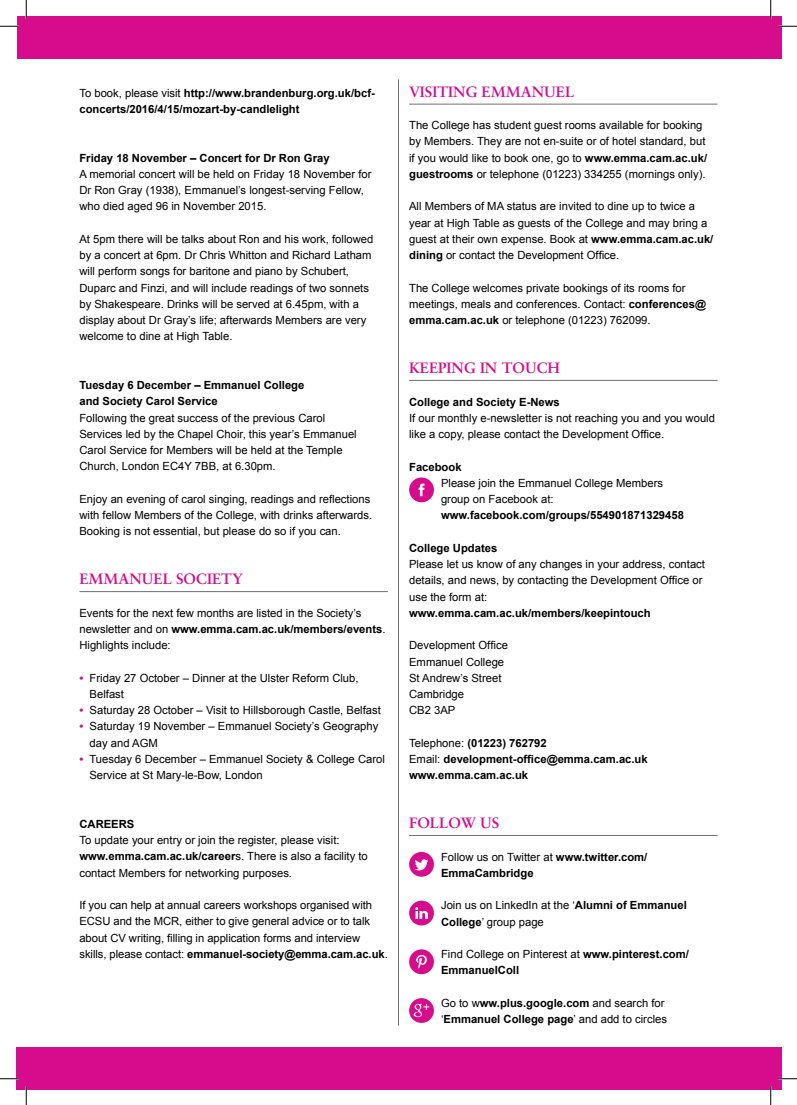
<style>
.page{position:relative;width:797px;height:1105px;background:#fff}
.page>*{position:absolute;margin:0;border:0;box-sizing:border-box;transform-origin:0 0}
.t1{font:700 15px "Sabon";color:#d60c8c}
.t2{font:11.25px/16.2px "Arial";color:#000}
.t3{font:700 11.25px/16.2px "Arial";color:#000}
.s1{font-weight:400}
.s2{font-weight:700}
.s3{font-weight:700;color:#d60c8c}
</style>
<div class="page">
<hr style="left:79px;top:591px;width:309px;height:1px;background:#717073">
<hr style="left:398px;top:79px;width:1px;height:946px;background:#717073">
<div style="left:17px;top:16px;width:764px;height:42px;background:#d60c8c"></div>
<div style="left:16px;top:1047px;width:765px;height:42px;background:#d60c8c"></div>
<hr style="left:409px;top:104px;width:308px;height:1px;background:#717073">
<hr style="left:409px;top:380px;width:308px;height:1px;background:#717073">
<hr style="left:409px;top:835px;width:308px;height:1px;background:#717073">
<svg style="left:409px;top:852px;width:25px;height:25px"></svg>
<svg style="left:409px;top:901px;width:25px;height:24px"></svg>
<svg style="left:409px;top:949px;width:25px;height:25px"></svg>
<svg style="left:409px;top:998px;width:25px;height:25px"></svg>
<svg style="left:409px;top:477px;width:25px;height:25px"></svg>
<svg style="left:0;top:25px;width:19px;height:2px"></svg>
<svg style="left:778px;top:25px;width:19px;height:2px"></svg>
<svg style="left:0;top:1078px;width:19px;height:1px"></svg>
<svg style="left:778px;top:1078px;width:19px;height:1px"></svg>
<svg style="left:25px;top:0;width:2px;height:19px"></svg>
<svg style="left:25px;top:1086px;width:2px;height:19px"></svg>
<svg style="left:770px;top:0;width:1px;height:19px"></svg>
<svg style="left:770px;top:1086px;width:1px;height:19px"></svg>
<p class="t3" style="left:79px;top:85px;width:297px"><span class="s1">To book, please visit</span> http://www.brandenburg.org.uk/bcf&shy;concerts/2016/4/15/mozart-by-candlelight</p>
<p class="t3" style="left:79px;top:150px;width:252px">Friday 18 November – Concert for Dr Ron Gray</p>
<p class="t2" style="left:79px;top:166px;width:293px">A memorial concert will be held on Friday 18 November for<br>Dr Ron Gray (1938), Emmanuel’s longest-serving Fellow, who died aged 96 in November 2015.</p>
<p class="t2" style="left:79px;top:231px;width:295px">At 5pm there will be talks about Ron and his work, followed by a concert at 6pm. Dr Chris Whitton and Richard Latham will perform songs for baritone and piano by Schubert, Duparc and Finzi, and will include readings of two sonnets by Shakespeare. Drinks will be served at 6.45pm, with a display about Dr Gray’s life; afterwards Members are very welcome to dine at High Table.</p>
<p class="t3" style="left:79px;top:377px;width:226px">Tuesday 6 December – Emmanuel College and Society Carol Service</p>
<p class="t2" style="left:79px;top:410px;width:279px">Following the great success of the previous Carol Services led by the Chapel Choir, this year’s Emmanuel Carol Service for Members will be held at the Temple Church, London EC4Y 7BB, at 6.30pm.</p>
<p class="t2" style="left:79px;top:491px;width:294px">Enjoy an evening of carol singing, readings and reflections with fellow Members of the College, with drinks afterwards.<br>Booking is not essential, but please do so if you can.</p>
<h1 class="t1" style="left:79px;top:570px;width:165px">EMMANUEL SOCIETY</h1>
<p class="t2" style="left:79px;top:605px;width:308px">Events for the next few months are listed in the Society’s newsletter and on <span class="s2">www.emma.cam.ac.uk/members/events</span>.<br>Highlights include:</p>
<p class="t2" style="left:90px;top:670px;width:270px;text-indent:-10px"><span class="s3">•</span> Friday 27 October – Dinner at the Ulster Reform Club,<br>Belfast</p>
<p class="t2" style="left:79px;top:702px;width:303px"><span class="s3">•</span> Saturday 28 October – Visit to Hillsborough Castle, Belfast</p>
<p class="t2" style="left:90px;top:718px;width:290px;text-indent:-10px"><span class="s3">•</span> Saturday 19 November – Emmanuel Society’s Geography day and AGM</p>
<p class="t2" style="left:89px;top:751px;width:297px;text-indent:-10px"><span class="s3">•</span> Tuesday 6 December – Emmanuel Society &amp; College Carol<br>Service at St Mary-le-Bow, London</p>
<p class="t3" style="left:79px;top:816px;width:48px">Careers</p>
<p class="t2" style="left:79px;top:832px;width:290px">To update your entry or join the register, please visit: <span class="s2">www.emma.cam.ac.uk/career</span>s. There is also a facility to contact Members for networking purposes.</p>
<p class="t2" style="left:79px;top:897px;width:310px">If you can help at annual careers workshops organised with ECSU and the MCR, either to give general advice or to talk about CV writing, filling in application forms and interview skills, please contact: <span class="s2">emmanuel-society@emma.cam.ac.uk</span>.</p>
<h1 class="t1" style="left:409px;top:82px;width:97px">VISITING EMMA</h1>
<h1 class="t1" style="left:531px;top:82px;width:43px">NUEL</h1>
<p class="t2" style="left:409px;top:117px;width:299px">The College has student guest rooms available for booking by Members. They are not en-suite or of hotel standard, but if you would like to book one, go to <span class="s2">www.emma.cam.ac.uk/ guestrooms</span> or telephone (01223) 334255 (mornings only).</p>
<p class="t2" style="left:409px;top:199px;width:306px">All Members of MA status are invited to dine up to twice a year at High Table as guests of the College and may bring a guest at their own expense. Book at <span class="s2">www.emma.cam.ac.uk/ dining</span> or contact the Development Office.</p>
<p class="t2" style="left:409px;top:280px;width:298px">The College welcomes private bookings of its rooms for meetings, meals and conferences. Contact: <span class="s2">conferences@ emma.cam.ac.uk</span> or telephone (01223) 762099.</p>
<h1 class="t1" style="left:409px;top:358px;width:106px">KEEPING IN TOU</h1>
<h1 class="t1" style="left:536px;top:358px;width:25px">CH</h1>
<p class="t3" style="left:409px;top:394px;width:152px">College and Society E-News</p>
<p class="t2" style="left:409px;top:410px;width:307px">If our monthly e-newsletter is not reaching you and you would like a copy, please contact the Development Office.</p>
<p class="t3" style="left:409px;top:459px;width:54px">Facebook</p>
<p class="t2" style="left:441px;top:475px;width:223px">Please join the Emmanuel College Members group on Facebook at:</p>
<p class="t3" style="left:441px;top:507px;width:244px">www.facebook.com/groups/554901871329458</p>
<p class="t3" style="left:409px;top:540px;width:90px">College Updates</p>
<p class="t2" style="left:409px;top:556px;width:297px">Please let us know of any changes in your address, contact details, and news, by contacting the Development Office or use the form at:</p>
<p class="t3" style="left:409px;top:605px;width:243px">www.emma.cam.ac.uk/members/keepintouch</p>
<p class="t2" style="left:409px;top:637px;width:100px">Development Office<br>Emmanuel College<br>St Andrew’s Street<br>Cambridge<br>CB2 3AP</p>
<p class="t3" style="left:409px;top:735px;width:240px"><span class="s1">Telephone:</span> (01223) 762792<br><span class="s1">Email:</span> development-office@emma.cam.ac.uk www.emma.cam.ac.uk</p>
<h1 class="t1" style="left:409px;top:813px;width:20px">FOLLO</h1>
<h1 class="t1" style="left:461px;top:813px;width:40px">W US</h1>
<p class="t3" style="left:441px;top:849px;width:208px"><span class="s1">Follow us on Twitter at</span> www.twitter.com/<br>EmmaCambridge</p>
<p class="t2" style="left:441px;top:897px;width:247px">Join us on LinkedIn at the ‘<span class="s2">Alumni of Emmanuel<br>College</span>’ group page</p>
<p class="t3" style="left:441px;top:946px;width:249px"><span class="s1">Find College on Pinterest at</span> www.pinterest.com/<br>EmmanuelColl</p>
<p class="t3" style="left:441px;top:995px;width:227px"><span class="s1">Go to w</span>ww.plus.google.com <span class="s1">and search for ‘</span>Emmanuel College page<span class="s1">’ and add to circles</span></p>
</div>
